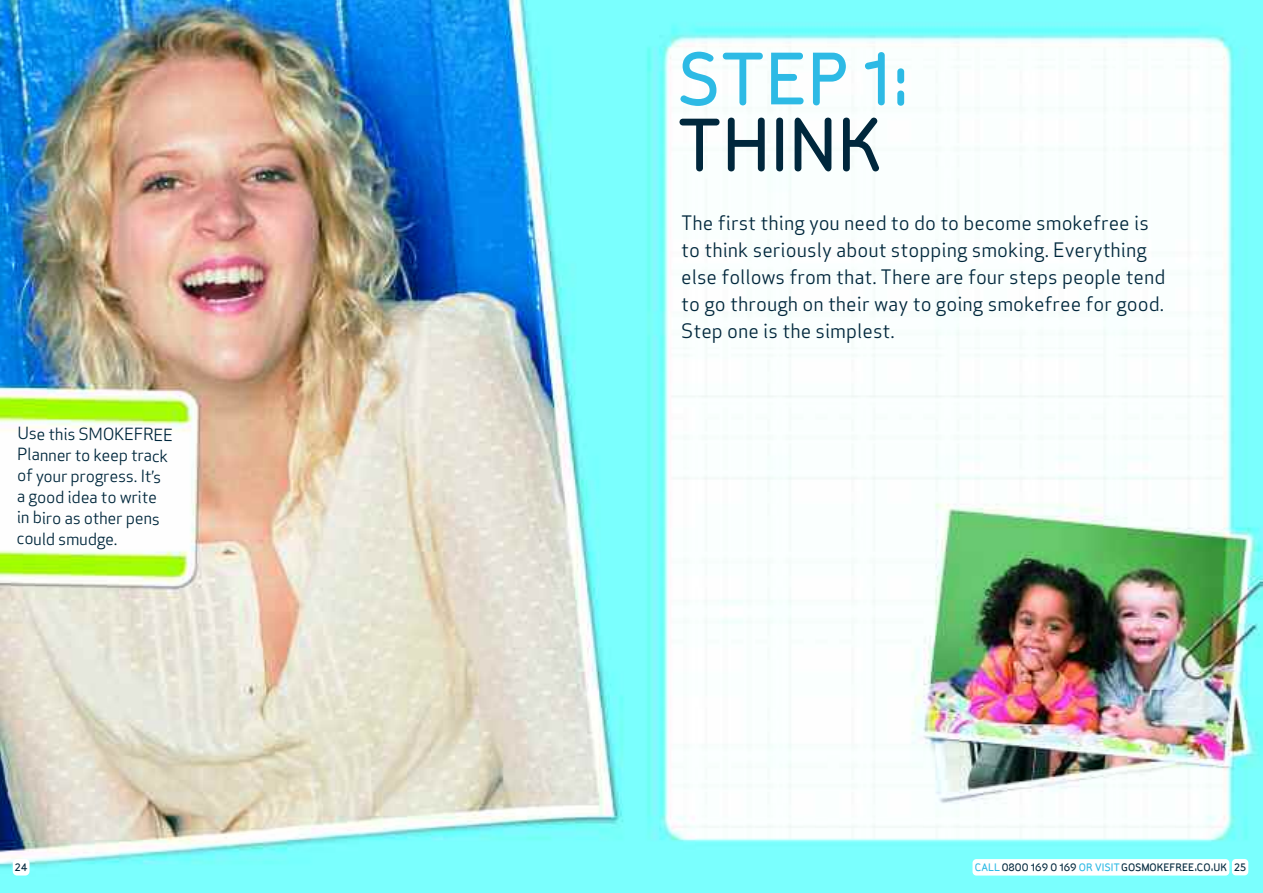
<style>
.page{position:relative;width:1263px;height:893px;background:#fff}
.page>*{position:absolute;margin:0;border:0;box-sizing:border-box;transform-origin:0 0}
.t1{font:500 72px "Sylvia";color:#2dbae5}
.t2{font:500 72px "Sylvia";color:#00273c}
.t3{font:19.5px/27px "Apex Sans Book T";color:#00273c}
.t4{font:16.5px/21px "Apex Sans Book T";letter-spacing:-.03em;color:#00273c}
.t5{font:500 10.5px "Sylvia";color:#00273c}
.s1{color:#2dbae5}
</style>
<div class="page">
<img style="left:0;top:0;width:1263px;height:893px">
<div style="left:1232px;top:859px;width:16px;height:16px;background:#fff;border-radius:4px"></div>
<div style="left:972px;top:859px;width:257px;height:16px;background:#fff;border-radius:4px"></div>
<div style="left:13px;top:859px;width:17px;height:16px;background:#fff;border-radius:4px"></div>
<h1 class="t1" style="left:677px;top:53px;width:234px">STEP 1:</h1>
<h1 class="t2" style="left:677px;top:119px;width:206px">THINK</h1>
<p class="t4" style="left:17px;top:423px;width:158px">Use this SMOKEFREE<br>Planner to keep track of your progress. It’s a good idea to write in biro as other pens could smudge.</p>
<p class="t3" style="left:681px;top:210px;width:486px">The first thing you need to do to become smokefree is to think seriously about stopping smoking. Everything else follows from that. There are four steps people tend to go through on their way to going smokefree for good.<br>Step one is the simplest.</p>
<p class="t5" style="left:15px;top:863px;width:14px">24</p>
<p class="t5" style="left:975px;top:864px;width:273px"><span class="s1">CALL</span>0800 169 0 169 <span class="s1">OR VISIT</span>GOSMOKEFREE.CO.UK 25</p>
</div>
